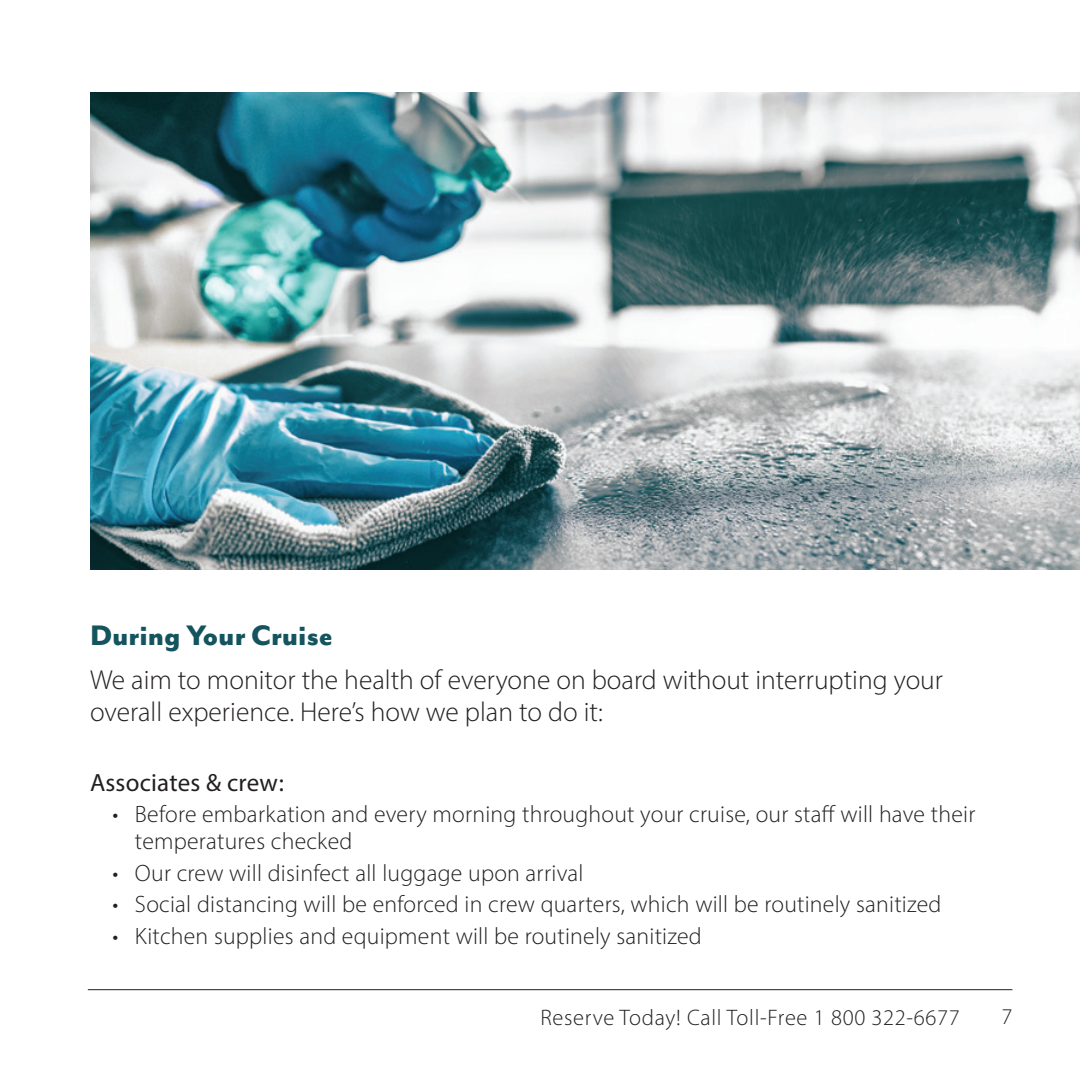
<style>
.page{position:relative;width:1080px;height:1080px;background:#fff}
.page>*{position:absolute;margin:0;border:0;box-sizing:border-box;transform-origin:0 0}
.t1{font:800 32.5px "Mr Eaves Mod OT";color:#13545e}
.t2{font:300 27.5px/32.5px "Myriad Pro";color:#231f20}
.t3{font:25px "Myriad Pro";letter-spacing:.01em;color:#231f20}
.t4{font:300 23.75px/26.2px "Myriad Pro";letter-spacing:.01em;color:#231f20}
.t5{font:300 22.5px "Myriad Pro";letter-spacing:.03em;color:#231f20}
</style>
<div class="page">
<hr style="left:88px;top:989px;width:924px;height:1px;background:#231f20">
<img style="left:90px;top:92px;width:990px;height:478px">
<h1 class="t1" style="left:90px;top:616px;width:244px">During Your Cruise</h1>
<p class="t2" style="left:90px;top:663px;width:855px">We aim to monitor the health of everyone on board without interrupting your overall experience. Here’s how we plan to do it:</p>
<p class="t3" style="left:90px;top:767px;width:196px">Associates &amp; crew:</p>
<p class="t4" style="left:135px;top:801px;width:842px;text-indent:-22px">• Before embarkation and every morning throughout your cruise, our staff will have their temperatures checked</p>
<p class="t4" style="left:112px;top:859px;width:473px">• Our crew will disinfect all luggage upon arrival</p>
<p class="t4" style="left:112px;top:891px;width:830px">• Social distancing will be enforced in crew quarters, which will be routinely sanitized</p>
<p class="t4" style="left:112px;top:923px;width:591px">• Kitchen supplies and equipment will be routinely sanitized</p>
<p class="t5" style="left:540px;top:1004px;width:421px">Reserve Today! Call Toll-Free 1 800 322-6677</p>
<p class="t5" style="left:1001px;top:1003px;width:12px">7</p>
</div>
